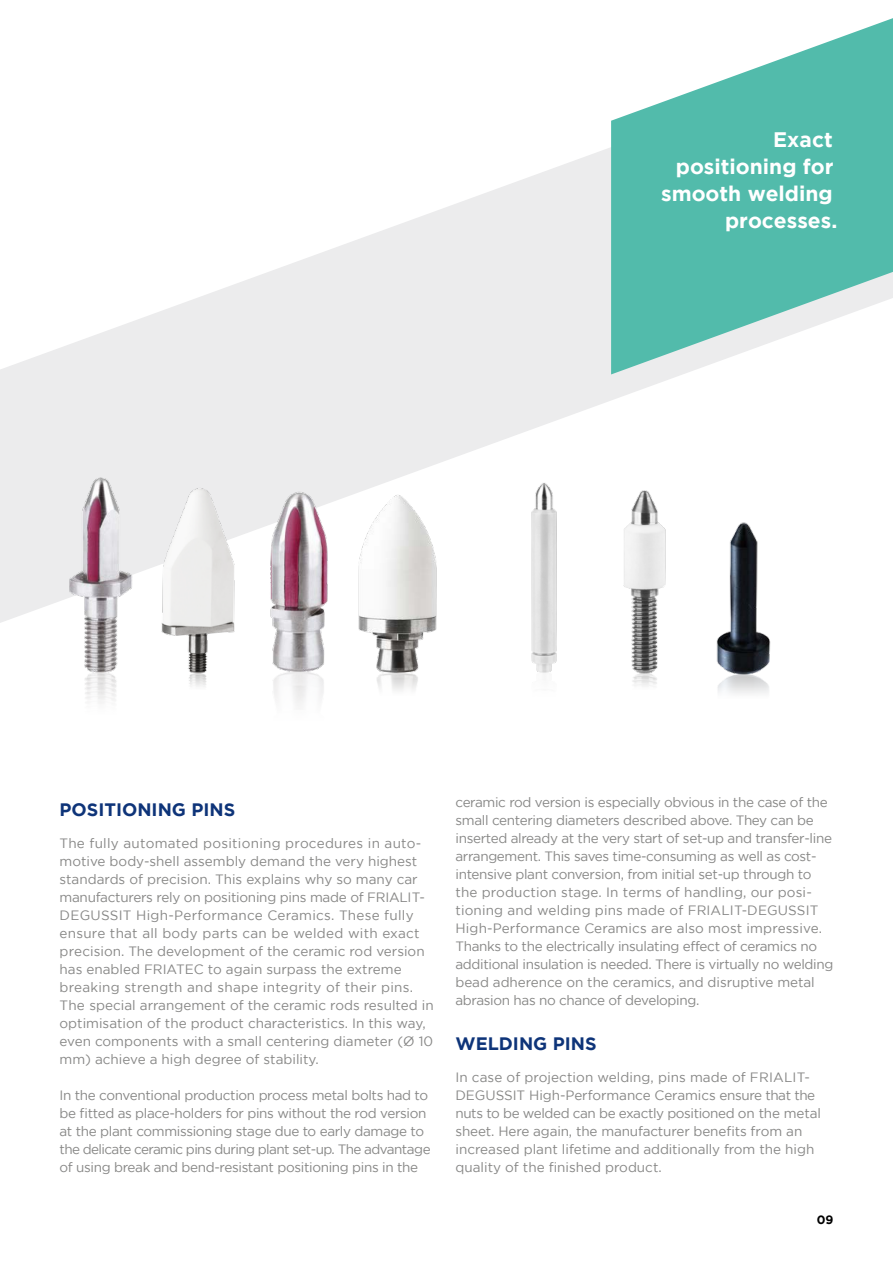
<style>
.page{position:relative;width:893px;height:1263px;background:#fff}
.page>*{position:absolute;margin:0;border:0;box-sizing:border-box;transform-origin:0 0}
.t1{font:700 21px/27px "Gotham";color:#fff;text-align:right}
.t2{font:700 18px "Gotham";color:#0e3479}
.t3{font:13.5px/18px "Gotham";letter-spacing:-.01em;color:#878786}
.t4{font:700 12px "Gotham";color:#000}
</style>
<div class="page">
<svg style="left:0;top:147px;width:683px;height:476px;fill:#ececed"></svg>
<svg style="left:611px;top:18px;width:282px;height:356px;fill:#52bbab"></svg>
<img style="left:503px;top:453px;width:82px;height:220px">
<img style="left:716px;top:522px;width:55px;height:172px">
<img style="left:602px;top:459px;width:81px;height:227px">
<img style="left:258px;top:462px;width:80px;height:244px">
<img style="left:353px;top:466px;width:89px;height:225px">
<img style="left:60px;top:462px;width:79px;height:242px">
<img style="left:158px;top:462px;width:80px;height:225px">
<h1 class="t1" style="left:661px;top:125px;width:178px">Exact positioning for smooth welding processes.</h1>
<h2 class="t2" style="left:60px;top:799px;width:177px">POSITIONING PINS</h2>
<p class="t3" style="left:60px;top:834px;width:376px">The fully automated positioning procedures in auto&shy;motive body-shell assembly demand the very highest standards of precision. This explains why so many car manufacturers rely on positioning pins made of FRIALIT-DEGUSSIT High-Performance Ceramics. These fully ensure that all body parts can be welded with exact precision. The development of the ceramic rod version has enabled FRIATEC to again surpass the extreme breaking strength and shape integrity of their pins.<br>The special arrangement of the ceramic rods resulted in optimisation of the product characteristics. In this way, even components with a small centering diameter (Ø 10 mm) achieve a high degree of stability.</p>
<p class="t3" style="left:60px;top:1086px;width:373px">In the conventional production process metal bolts had to be fitted as place-holders for pins without the rod version at the plant commissioning stage due to early damage to the delicate ceramic pins during plant set-up. The advantage of using break and bend-resistant positioning pins in the</p>
<p class="t3" style="left:455px;top:793px;width:379px">ceramic rod version is especially obvious in the case of the small centering diameters described above. They can be inserted already at the very start of set-up and transfer-line arrangement. This saves time-consuming as well as cost&shy;intensive plant conversion, from initial set-up through to the production stage. In terms of handling, our posi&shy;tioning and welding pins made of FRIALIT-DEGUSSIT High-Performance Ceramics are also most impressive.<br>Thanks to the electrically insulating effect of ceramics no additional insulation is needed. There is virtually no welding bead adherence on the ceramics, and disruptive metal abrasion has no chance of developing.</p>
<h2 class="t2" style="left:455px;top:1033px;width:143px">WELDING PINS</h2>
<p class="t3" style="left:455px;top:1068px;width:367px">In case of projection welding, pins made of FRIALIT-DEGUSSIT High-Performance Ceramics ensure that the nuts to be welded can be exactly positioned on the metal sheet. Here again, the manufacturer benefits from an increased plant lifetime and additionally from the high quality of the finished product.</p>
<p class="t4" style="left:817px;top:1212px;width:18px">09</p>
</div>
